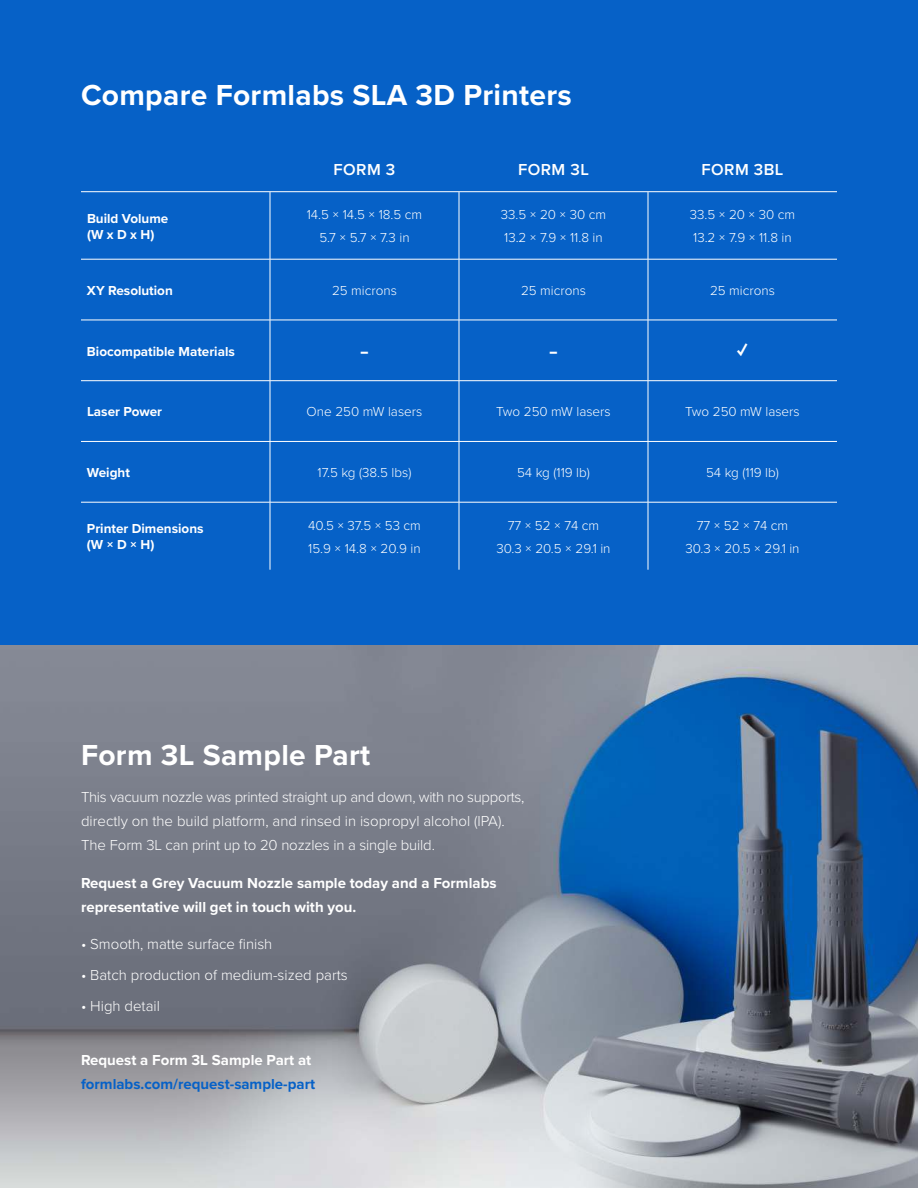
<style>
.page{position:relative;width:918px;height:1188px;background:#fff}
.page>*{position:absolute;margin:0;border:0;box-sizing:border-box;transform-origin:0 0}
.t1{font:700 30px "Proxima Nova";letter-spacing:.01em;color:#fff}
.t2{font:900 19.5px "Proxima Nova";color:#fff}
.t3{font:600 16.5px "Proxima Nova";letter-spacing:.025em;color:#fff}
.t4{font:300 15px/24px "Proxima Nova";color:#fff}
.t5{font:700 15px/24px "Proxima Nova";color:#fff}
.t6{font:700 15px "Proxima Nova";color:#0661c7}
.t7{font:300 13.5px/23px "Proxima Nova";color:#fff;text-align:center}
.t8{font:700 13.5px/16.2px "Proxima Nova";color:#fff}
.t9{font:900 13.5px "Proxima Nova";color:#fff}
</style>
<div class="page">
<img style="left:0;top:645px;width:918px;height:543px">
<div style="left:0;top:0;width:918px;height:645px;background:#0661c7"></div>
<hr style="left:81px;top:191px;width:189px;height:1px;background:#fff">
<hr style="left:270px;top:191px;width:189px;height:1px;background:#fff">
<hr style="left:459px;top:191px;width:189px;height:1px;background:#fff">
<hr style="left:648px;top:191px;width:189px;height:1px;background:#fff">
<hr style="left:270px;top:192px;width:1px;height:67px;background:#fff">
<hr style="left:459px;top:192px;width:1px;height:67px;background:#fff">
<hr style="left:648px;top:192px;width:1px;height:67px;background:#fff">
<hr style="left:81px;top:259px;width:189px;height:1px;background:#fff">
<hr style="left:270px;top:259px;width:189px;height:1px;background:#fff">
<hr style="left:270px;top:259px;width:1px;height:61px;background:#fff">
<hr style="left:459px;top:259px;width:189px;height:1px;background:#fff">
<hr style="left:459px;top:259px;width:1px;height:61px;background:#fff">
<hr style="left:648px;top:259px;width:189px;height:1px;background:#fff">
<hr style="left:648px;top:259px;width:1px;height:61px;background:#fff">
<hr style="left:81px;top:320px;width:189px;height:1px;background:#fff">
<hr style="left:270px;top:320px;width:189px;height:1px;background:#fff">
<hr style="left:270px;top:320px;width:1px;height:61px;background:#fff">
<hr style="left:459px;top:320px;width:189px;height:1px;background:#fff">
<hr style="left:459px;top:320px;width:1px;height:61px;background:#fff">
<hr style="left:648px;top:320px;width:189px;height:1px;background:#fff">
<hr style="left:648px;top:320px;width:1px;height:61px;background:#fff">
<hr style="left:81px;top:380px;width:189px;height:1px;background:#fff">
<hr style="left:270px;top:380px;width:189px;height:1px;background:#fff">
<hr style="left:270px;top:381px;width:1px;height:60px;background:#fff">
<hr style="left:459px;top:380px;width:189px;height:1px;background:#fff">
<hr style="left:459px;top:381px;width:1px;height:60px;background:#fff">
<hr style="left:648px;top:380px;width:189px;height:1px;background:#fff">
<hr style="left:648px;top:381px;width:1px;height:60px;background:#fff">
<hr style="left:81px;top:441px;width:189px;height:1px;background:#fff">
<hr style="left:270px;top:441px;width:189px;height:1px;background:#fff">
<hr style="left:270px;top:442px;width:1px;height:60px;background:#fff">
<hr style="left:459px;top:441px;width:189px;height:1px;background:#fff">
<hr style="left:459px;top:442px;width:1px;height:60px;background:#fff">
<hr style="left:648px;top:441px;width:189px;height:1px;background:#fff">
<hr style="left:648px;top:442px;width:1px;height:60px;background:#fff">
<hr style="left:81px;top:502px;width:189px;height:1px;background:#fff">
<hr style="left:270px;top:502px;width:189px;height:1px;background:#fff">
<hr style="left:270px;top:502px;width:1px;height:68px;background:#fff">
<hr style="left:459px;top:502px;width:189px;height:1px;background:#fff">
<hr style="left:459px;top:502px;width:1px;height:68px;background:#fff">
<hr style="left:648px;top:502px;width:189px;height:1px;background:#fff">
<hr style="left:648px;top:502px;width:1px;height:68px;background:#fff">
<h1 class="t1" style="left:81px;top:82px;width:492px">Compare Formlabs SLA 3D Printers</h1>
<p class="t3" style="left:334px;top:162px;width:63px">FORM 3</p>
<p class="t3" style="left:518px;top:162px;width:72px">FORM 3L</p>
<p class="t3" style="left:702px;top:162px;width:83px">FORM 3BL</p>
<p class="t8" style="left:87px;top:211px;width:83px">Build Volume (W x D x H)</p>
<p class="t7" style="left:307px;top:204px;width:117px">14.5 × 14.5 × 18.5 cm<br>5.7 × 5.7 × 7.3 in</p>
<p class="t7" style="left:501px;top:204px;width:107px;text-align:left">33.5 × 20 × 30 cm<br>13.2 × 7.9 × 11.8 in</p>
<p class="t7" style="left:690px;top:204px;width:107px;text-align:left">33.5 × 20 × 30 cm<br>13.2 × 7.9 × 11.8 in</p>
<p class="t8" style="left:87px;top:283px;width:87px">XY Resolution</p>
<p class="t7" style="left:332px;top:280px;width:66px">25 microns</p>
<p class="t7" style="left:521px;top:280px;width:66px">25 microns</p>
<p class="t7" style="left:710px;top:280px;width:66px">25 microns</p>
<p class="t8" style="left:87px;top:344px;width:149px">Biocompatible Materials</p>
<p class="t9" style="left:360px;top:346px;width:10px">–</p>
<p class="t9" style="left:549px;top:346px;width:10px">–</p>
<h2 class="t2" style="left:737px;top:343px;width:12px">✓</h2>
<p class="t8" style="left:87px;top:405px;width:77px">Laser Power</p>
<p class="t7" style="left:307px;top:401px;width:117px">One 250 mW lasers</p>
<p class="t7" style="left:496px;top:401px;width:116px">Two 250 mW lasers</p>
<p class="t7" style="left:685px;top:401px;width:116px">Two 250 mW lasers</p>
<p class="t8" style="left:87px;top:465px;width:45px">Weight</p>
<p class="t7" style="left:318px;top:462px;width:95px">17.5 kg (38.5 lbs)</p>
<p class="t7" style="left:517px;top:462px;width:74px">54 kg (119 lb)</p>
<p class="t7" style="left:706px;top:462px;width:74px">54 kg (119 lb)</p>
<p class="t8" style="left:87px;top:521px;width:118px">Printer Dimensions (W × D × H)</p>
<p class="t7" style="left:308px;top:515px;width:114px;text-align:left">40.5 × 37.5 × 53 cm<br>15.9 × 14.8 × 20.9 in</p>
<p class="t7" style="left:496px;top:515px;width:116px">77 × 52 × 74 cm<br>30.3 × 20.5 × 29.1 in</p>
<p class="t7" style="left:685px;top:515px;width:116px">77 × 52 × 74 cm<br>30.3 × 20.5 × 29.1 in</p>
<h1 class="t1" style="left:81px;top:742px;width:291px">Form 3L Sample Part</h1>
<p class="t4" style="left:81px;top:786px;width:445px">This vacuum nozzle was printed straight up and down, with no supports, directly on the build platform, and rinsed in isopropyl alcohol (IPA).<br>The Form 3L can print up to 20 nozzles in a single build.</p>
<p class="t5" style="left:81px;top:872px;width:417px">Request a Grey Vacuum Nozzle sample today and a Formlabs representative will get in touch with you.</p>
<p class="t4" style="left:81px;top:933px;width:193px">• Smooth, matte surface finish</p>
<p class="t4" style="left:81px;top:964px;width:268px">• Batch production of medium-sized parts</p>
<p class="t4" style="left:81px;top:995px;width:80px">• High detail</p>
<p class="t5" style="left:81px;top:1049px;width:232px">Request a Form 3L Sample Part at</p>
<p class="t6" style="left:81px;top:1078px;width:236px">formlabs.com/request-sample-part</p>
</div>
